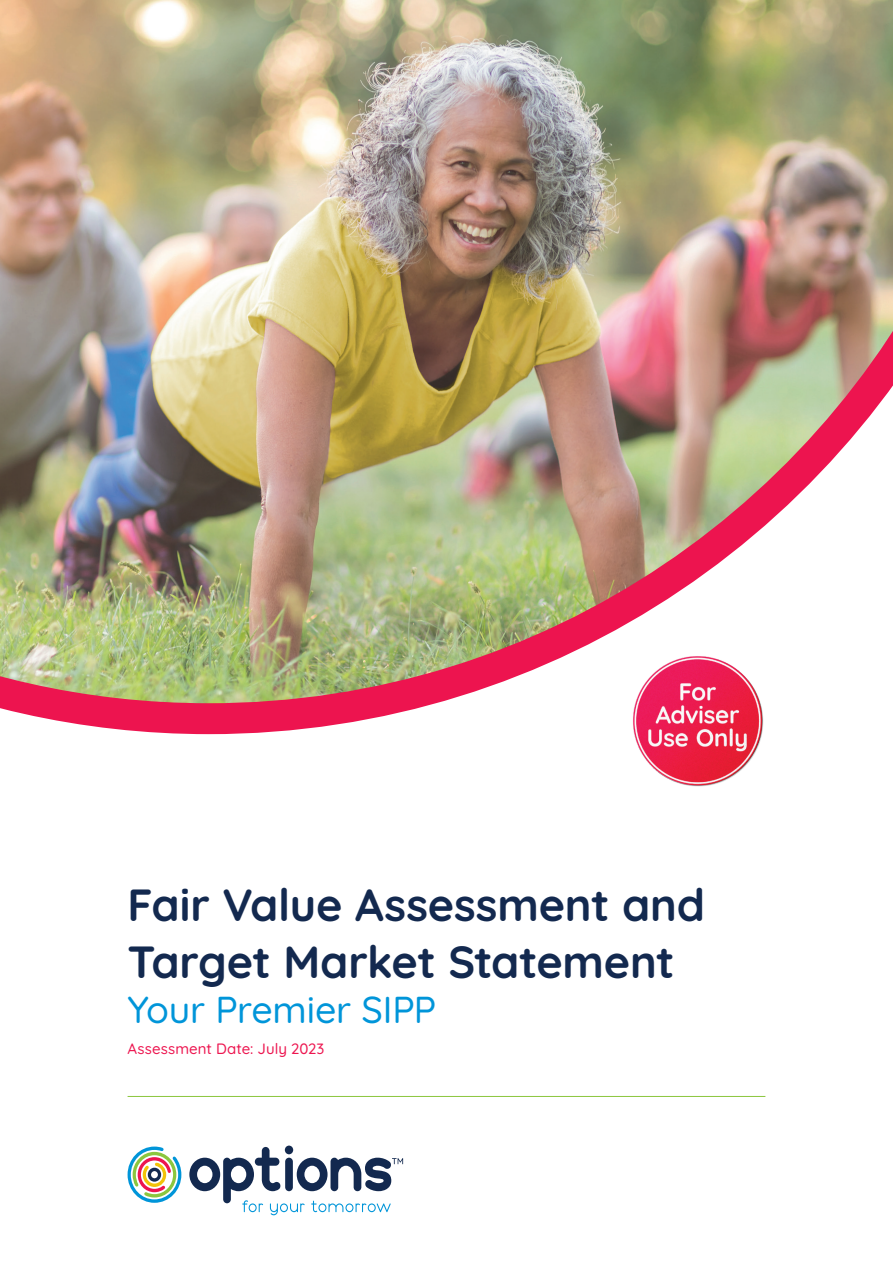
<style>
.page{position:relative;width:893px;height:1263px;background:#fff}
.page>*{position:absolute;margin:0;border:0;box-sizing:border-box;transform-origin:0 0}
.t1{font:700 45px/57px "Quicksand";letter-spacing:-.01em;color:#13294f}
.t2{font:500 37.5px "Quicksand";letter-spacing:-.005em;color:#0095d9}
.t3{font:500 15px "Quicksand";letter-spacing:.005em;color:#ed1650}
</style>
<div class="page">
<img style="left:0;top:0;width:893px;height:173px">
<img style="left:0;top:173px;width:893px;height:562px">
<svg style="left:128px;top:1146px;width:54px;height:57px"></svg>
<div style="left:148px;top:1168px;width:13px;height:13px;border:3px solid #13294f;border-radius:50%"></div>
<svg style="left:189px;top:1145px;width:214px;height:70px"></svg>
<hr style="left:128px;top:1096px;width:637px;height:1px;background:#8bc63e">
<img style="left:629px;top:653px;width:136px;height:136px;border-radius:68px">
<p class="t1" style="left:128px;top:872px;width:579px">Fair Value Assessment and<br>Target Market Statement</p>
<p class="t2" style="left:128px;top:981px;width:310px">Your Premier SIPP</p>
<p class="t3" style="left:128px;top:1037px;width:198px">Assessment Date: July 2023</p>
</div>
